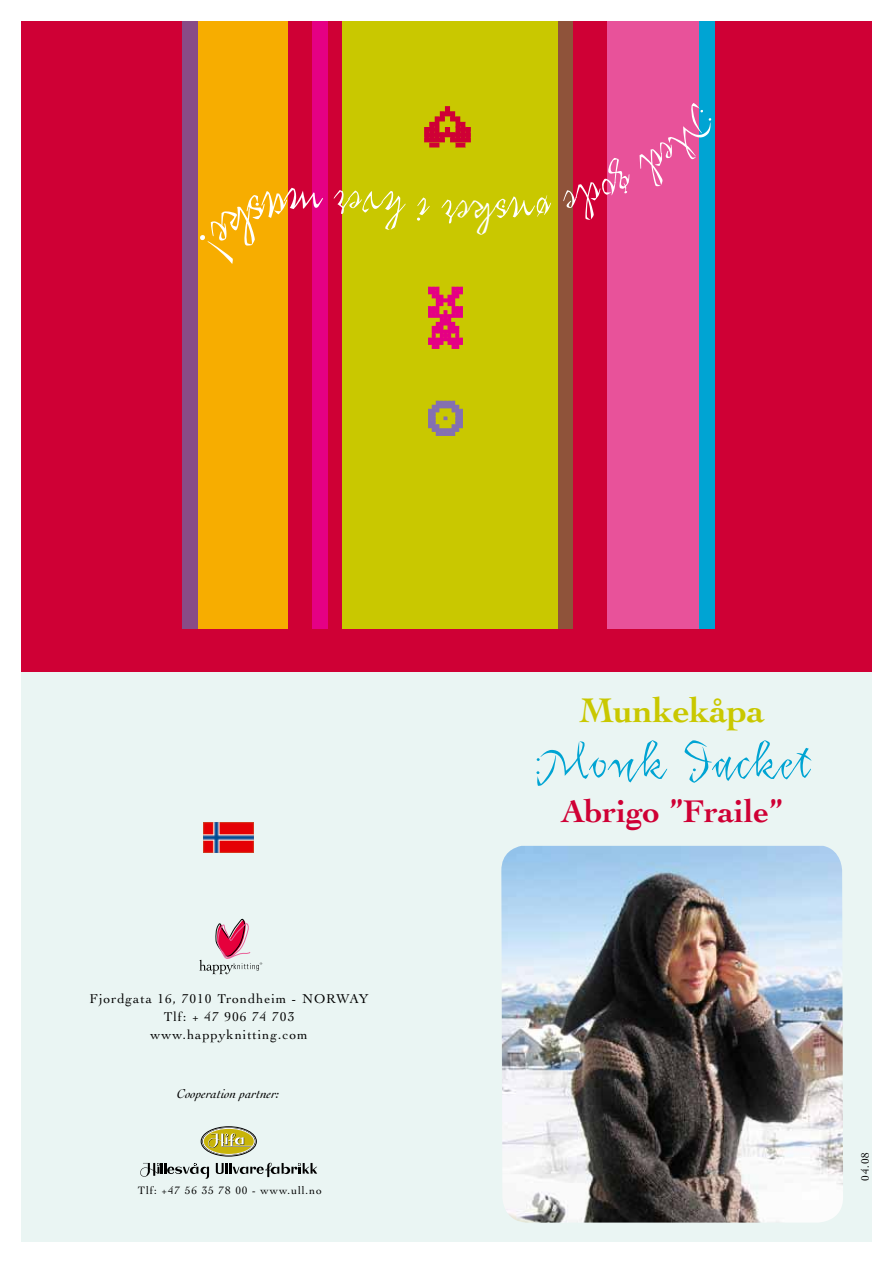
<style>
.page{position:relative;width:893px;height:1263px;background:#fff}
.page>*{position:absolute;margin:0;border:0;box-sizing:border-box;transform-origin:0 0}
.t1{font:54px "Katfish Plain";color:#00a4d3}
.t2{font:48px "Katfish Plain";color:#fff}
.t3{font:700 36px "Cochin";color:#c9c800}
.t4{font:700 33px "Cochin";color:#cf0035}
.t5{font:13.5px/18px "Cochin";letter-spacing:.07em;color:#000;text-align:center}
.t6{font:italic 13.5px "Cochin";color:#000}
.t7{font:11.25px "Cochin";letter-spacing:.07em;color:#000}
</style>
<div class="page">
<div style="left:21px;top:21px;width:851px;height:1221px;background:#eaf5f3"></div>
<div style="left:21px;top:21px;width:851px;height:651px;background:#cf0035"></div>
<div style="left:182px;top:21px;width:17px;height:651px;background:#894b86"></div>
<div style="left:198px;top:21px;width:90px;height:651px;background:#f7ad00"></div>
<div style="left:312px;top:21px;width:16px;height:651px;background:#e50084"></div>
<div style="left:342px;top:21px;width:217px;height:651px;background:#c9c800"></div>
<div style="left:558px;top:21px;width:15px;height:651px;background:#8f533a"></div>
<div style="left:608px;top:21px;width:93px;height:651px;background:#e8529a"></div>
<div style="left:699px;top:21px;width:16px;height:651px;background:#00a4d3"></div>
<img style="left:424px;top:106px;width:47px;height:42px">
<img style="left:428px;top:400px;width:35px;height:36px">
<img style="left:428px;top:286px;width:35px;height:63px">
<div style="left:21px;top:629px;width:851px;height:43px;background:#cf0035"></div>
<svg style="left:199px;top:918px;width:63px;height:56px"></svg>
<svg style="left:201px;top:1127px;width:55px;height:29px"></svg>
<div style="left:201px;top:1126px;width:56px;height:30px;border:1px solid #000;border-radius:50%"></div>
<svg style="left:203px;top:1128px;width:52px;height:27px"></svg>
<svg style="left:208px;top:1133px;width:46px;height:15px"></svg>
<div style="left:202px;top:1127px;width:53px;height:28px;border:1px solid #000;border-radius:50%"></div>
<div style="left:203px;top:1128px;width:51px;height:26px;border:1px solid #fff;border-radius:50%"></div>
<svg style="left:216px;top:1163px;width:101px;height:14px"></svg>
<svg style="left:140px;top:1163px;width:69px;height:16px"></svg>
<img style="left:204px;top:822px;width:49px;height:30px">
<img style="left:501px;top:846px;width:342px;height:376px">
<svg style="left:607px;top:102px;width:1px;height:120px"></svg>
<h2 class="t2" style="left:495px;top:247px;width:27px;rotate:-180deg">k</h2>
<p class="t5" style="left:90px;top:990px;width:280px">Fjordgata 16, 7010 Trondheim - NORWAY<br>Tlf: + 47 906 74 703 www.happyknitting.com</p>
<p class="t6" style="left:177px;top:1086px;width:104px">Cooperation partner:</p>
<p class="t7" style="left:138px;top:1184px;width:185px">Tlf: +47 56 35 78 00 - www.ull.no</p>
<h3 class="t3" style="left:580px;top:689px;width:186px">Munkekåpa</h3>
<h1 class="t1" style="left:534px;top:727px;width:278px">Monk Jacket</h1>
<h3 class="t4" style="left:562px;top:792px;width:222px">Abrigo ”Fraile”</h3>
<p class="t7" style="left:859px;top:1181px;width:30px;rotate:-90deg">04.08</p>
</div>
